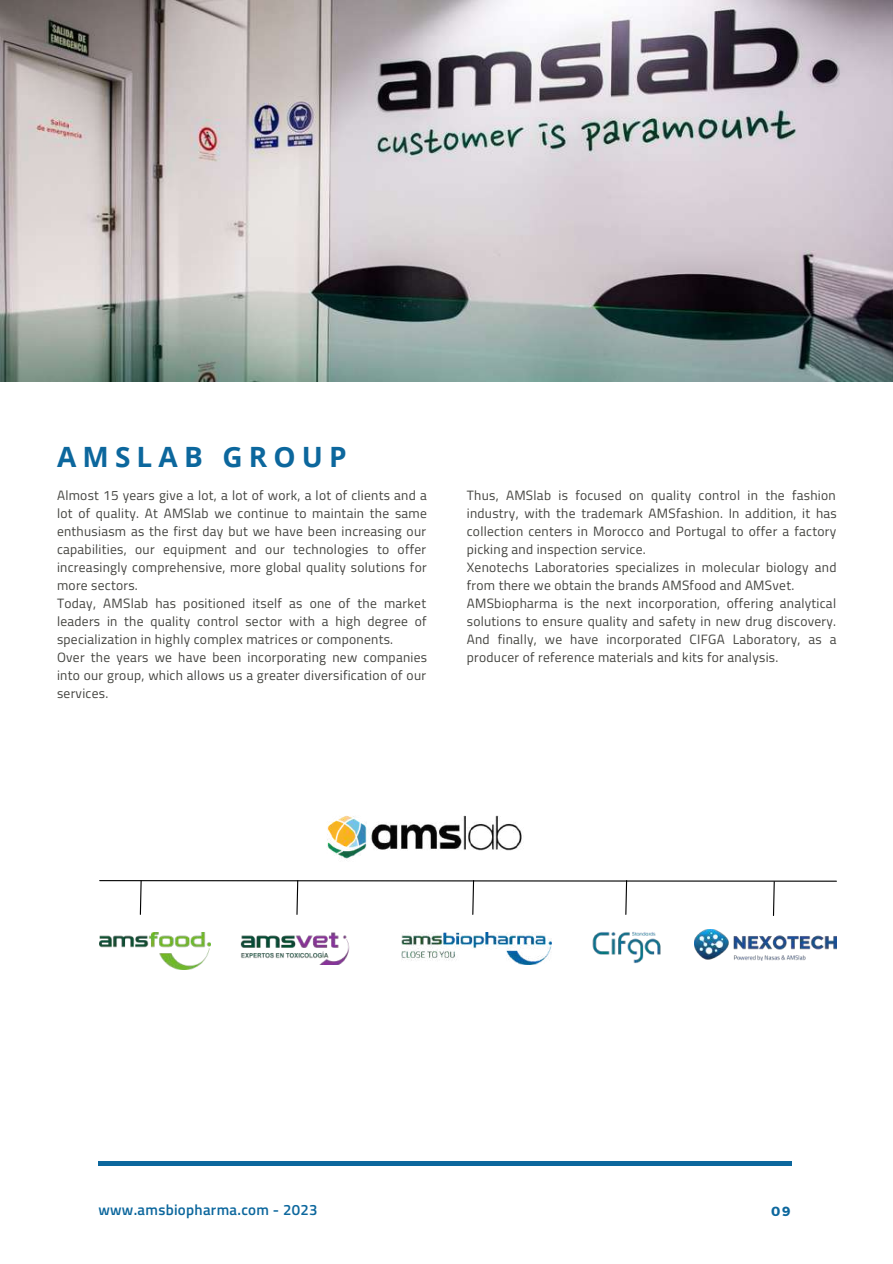
<style>
.page{position:relative;width:893px;height:1264px;background:#fff}
.page>*{position:absolute;margin:0;border:0;box-sizing:border-box;transform-origin:0 0}
.t1{font:700 27.9px "Open Sans";letter-spacing:.22em;color:#0c679d}
.t2{font:600 15px "Titillium Web";letter-spacing:.02em;color:#0c679d}
.t3{font:13.5px/18px "Titillium Web";letter-spacing:.02em;color:#444440}
.t4{font:700 13.2px "Montserrat";color:#0c679d}
</style>
<div class="page">
<img style="left:0;top:0;width:892px;height:381px">
<hr style="left:98px;top:1161px;width:694px;height:4px;background:#0c679d">
<img style="left:99px;top:932px;width:111px;height:37px">
<img style="left:402px;top:932px;width:149px;height:32px">
<svg style="left:99px;top:880px;width:738px;height:36px"></svg>
<img style="left:694px;top:929px;width:142px;height:31px">
<img style="left:592px;top:932px;width:69px;height:32px">
<img style="left:327px;top:815px;width:195px;height:46px">
<img style="left:240px;top:932px;width:110px;height:32px">
<h1 class="t1" style="left:57px;top:437px;width:291px">AMSLAB GROUP</h1>
<p class="t3" style="left:57px;top:486px;width:371px">Almost 15 years give a lot, a lot of work, a lot of clients and a lot of quality. At AMSlab we continue to maintain the same enthusiasm as the first day but we have been increasing our capabilities, our equipment and our technologies to offer increasingly comprehensive, more global quality solutions for more sectors.<br>Today, AMSlab has positioned itself as one of the market leaders in the quality control sector with a high degree of specialization in highly complex matrices or components.<br>Over the years we have been incorporating new companies into our group, which allows us a greater diversification of our services.</p>
<p class="t3" style="left:467px;top:486px;width:371px">Thus, AMSlab is focused on quality control in the fashion industry, with the trademark AMSfashion. In addition, it has collection centers in Morocco and Portugal to offer a factory picking and inspection service.<br>Xenotechs Laboratories specializes in molecular biology and from there we obtain the brands AMSfood and AMSvet.<br>AMSbiopharma is the next incorporation, offering analytical solutions to ensure quality and safety in new drug discovery.<br>And finally, we have incorporated CIFGA Laboratory, as a producer of reference materials and kits for analysis.</p>
<p class="t2" style="left:98px;top:1198px;width:221px">www.amsbiopharma.com - 2023</p>
<p class="t4" style="left:771px;top:1203px;width:21px">09</p>
</div>
